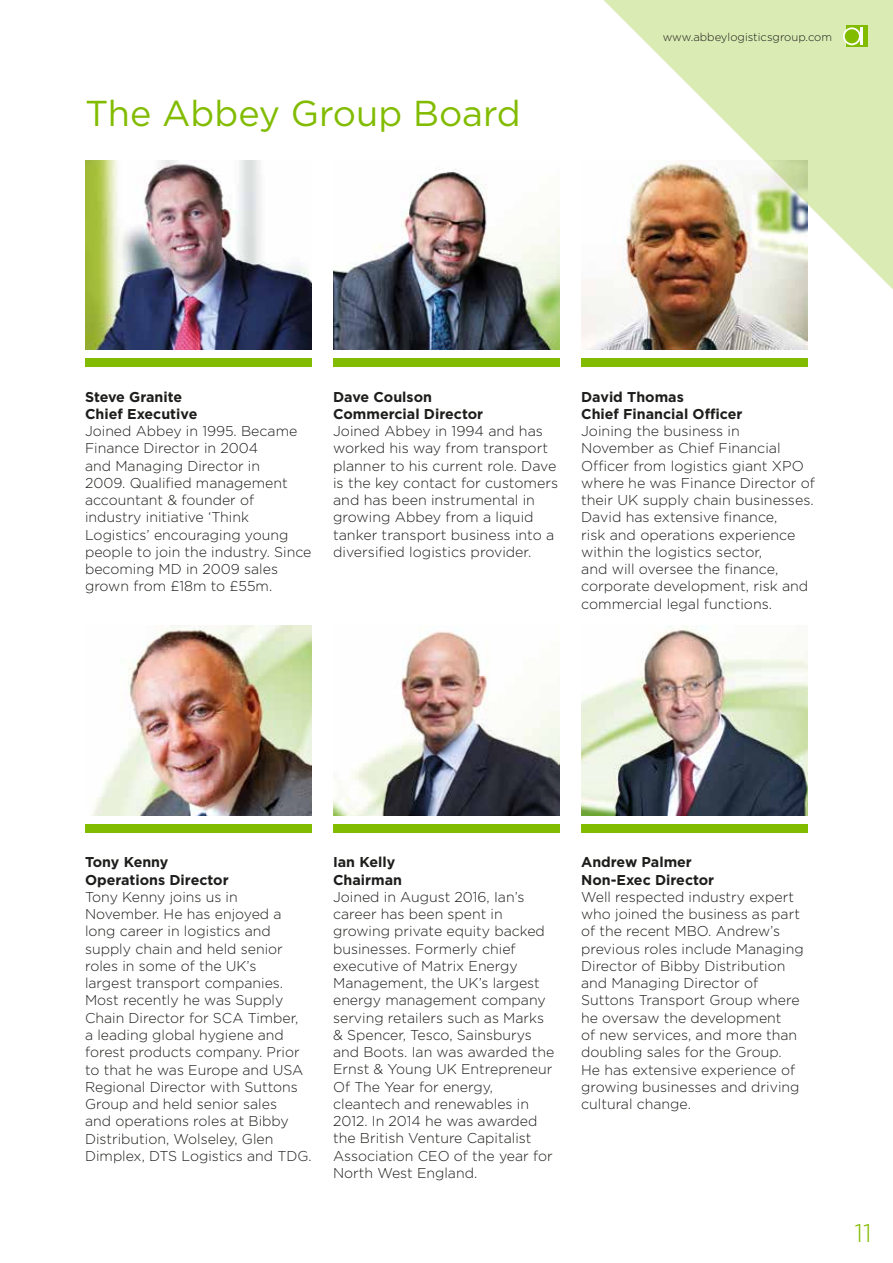
<style>
.page{position:relative;width:893px;height:1263px;background:#fff}
.page>*{position:absolute;margin:0;border:0;box-sizing:border-box;transform-origin:0 0}
.t1{font:36px "Gotham";color:#82bc00}
.t2{font:300 25.5px "Gotham";color:#82bc00}
.t3{font:300 14.25px/17.2px "Gotham";color:#1d1d1b}
.t4{font:700 14.25px/17.2px "Gotham";color:#1d1d1b}
.t5{font:300 11.25px "Gotham";color:#1d1d1b}
</style>
<div class="page">
<img style="left:85px;top:160px;width:227px;height:190px">
<div style="left:85px;top:359px;width:227px;height:8px;background:#82bc00"></div>
<img style="left:333px;top:169px;width:227px;height:181px">
<div style="left:333px;top:359px;width:227px;height:8px;background:#82bc00"></div>
<img style="left:581px;top:279px;width:227px;height:71px">
<div style="left:581px;top:359px;width:227px;height:8px;background:#82bc00"></div>
<img style="left:91px;top:626px;width:221px;height:190px">
<div style="left:85px;top:824px;width:227px;height:9px;background:#82bc00"></div>
<img style="left:333px;top:631px;width:227px;height:185px">
<div style="left:333px;top:824px;width:227px;height:9px;background:#82bc00"></div>
<img style="left:581px;top:626px;width:227px;height:190px">
<div style="left:581px;top:824px;width:227px;height:9px;background:#82bc00"></div>
<svg style="left:592px;top:0;width:301px;height:301px"></svg>
<svg style="left:846px;top:26px;width:21px;height:21px"></svg>
<svg style="left:843px;top:27px;width:19px;height:18px"></svg>
<div style="left:845px;top:29px;width:14px;height:14px;background:#82bc00;border-radius:50%"></div>
<h1 class="t1" style="left:85px;top:93px;width:437px">The Abbey Group Board</h1>
<p class="t5" style="left:663px;top:31px;width:171px">www.abbeylogisticsgroup.com</p>
<p class="t4" style="left:85px;top:388px;width:114px">Steve Granite<br>Chief Executive</p>
<p class="t3" style="left:85px;top:422px;width:228px">Joined Abbey in 1995. Became<br>Finance D irector in 2004<br>and Managing Director in<br>2009. Qualified management accountant &amp; founder of industry initiative ‘Think<br>Logistics’ encouraging young people to join the industry. Since becoming MD in 2009 sales grown from £18m to £55m.</p>
<p class="t4" style="left:333px;top:388px;width:152px">Dave Coulson<br>Commercial Director</p>
<p class="t3" style="left:333px;top:422px;width:227px">Joined Abbey in 1994 and has worked his way from transport planner to his current role. Dave is the key contact for customers and has been instrumental in growing Abbey from a liquid tanker transport business into a diversified logistics provider.</p>
<p class="t4" style="left:581px;top:388px;width:163px">David Thomas<br>Chief Financial Officer</p>
<p class="t3" style="left:581px;top:422px;width:235px">Joining the business in<br>November as Chief Financial<br>Officer from logistics giant XPO where he was Finance Director of their UK supply chain businesses.<br>David has extensive finance,<br>risk and operations experience within the logistics sector,<br>and will oversee the finance, corporate development, risk and commercial legal functions.</p>
<p class="t4" style="left:85px;top:853px;width:145px">Tony Kenny<br>Operations Director</p>
<p class="t3" style="left:85px;top:888px;width:200px">Tony Kenny joins us in<br>N ovember. He has enjoyed a long career in logistics and supply chain and held senior roles in some of the UK’s largest transport companies.<br>Most recently he was Supply<br>Chain D irector for SCA</p>
<p class="t3" style="left:85px;top:1009px;width:228px;text-indent:163px">Timber,<br>a leading global hygiene and forest products company. Prior to that he was Europe and USA<br>Regional Director with Suttons<br>Group and held senior sales<br>and operations roles at Bibby<br>Distribution, Wolseley, Glen<br>Dimplex, DTS Logistics and TDG.</p>
<p class="t4" style="left:333px;top:853px;width:70px">Ian Kelly<br>Chairman</p>
<p class="t3" style="left:333px;top:888px;width:223px">Joined in August 2016, Ian’s career has been spent in growing private equity backed businesses. Formerly chief executive of Matrix Energy<br>Management, the UK’s largest energy management company serving retailers such as Marks &amp; Spencer, Tesco, Sainsburys and Boots. Ian was awarded the<br>Ernst &amp; Young UK Entrepreneur<br>Of The Year for energy, cleantech and renewables in<br>2012. I n 2014 he was awarded the British Venture Capitalist<br>Association CEO</p>
<p class="t3" style="left:333px;top:1147px;width:221px;text-indent:121px">of the year for<br>North West England.</p>
<p class="t4" style="left:581px;top:853px;width:135px">Andrew Palmer<br>Non-Exec Director</p>
<p class="t3" style="left:581px;top:888px;width:224px">Well respected industry expert who joined the business as part of the recent MBO. Andrew’s previous roles include Managing<br>Director of Bibby Distribution and Managing Director of<br>Suttons Transport Group where he oversaw the development<br>of new services, and more than doubling sales for the Group.<br>He has extensive experience of growing businesses and driving cultural change.</p>
<h2 class="t2" style="left:855px;top:1219px;width:19px">11</h2>
</div>
